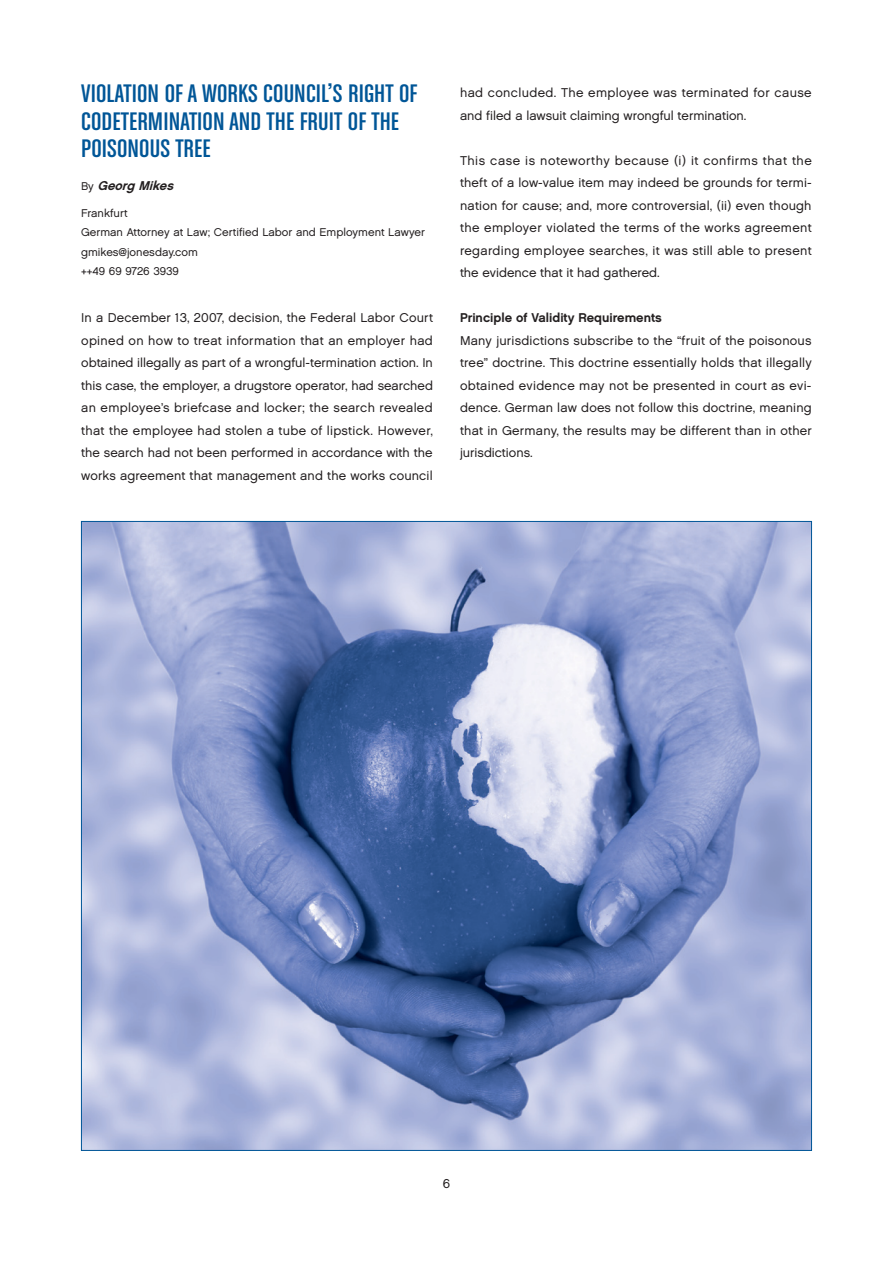
<style>
.page{position:relative;width:893px;height:1263px;background:#fff}
.page>*{position:absolute;margin:0;border:0;box-sizing:border-box;transform-origin:0 0}
.t1{font:27px/27.8px "Chalet Comprime Cologne Sixty";letter-spacing:.005em;color:#005697;scale:1.1 1}
.t2{font:12.75px/22.5px "Chalet London Nineteen Sixty";letter-spacing:.015em;color:#231f20;text-align:justify}
.t3{font:12.75px "Chalet New York Nineteen Sixty";color:#231f20}
.t4{font:italic 12.75px "Chalet New York Nineteen Sixty";color:#231f20}
.t5{font:11.25px/19.5px "Chalet London Nineteen Sixty";color:#231f20}
.s1{font-family:"Chalet London Nineteen Sixty";font-style:normal;font-size:11.25px}
</style>
<div class="page">
<img style="left:83px;top:523px;width:727px;height:626px">
<h1 class="t1" style="left:81px;top:79px;width:307px">VIOLATION OF A WORKS COUNCIL’S RIGHT OF<br>CODETERMINATION AND THE FRUIT OF THE<br>POISONOUS TREE</h1>
<p class="t4" style="left:81px;top:178px;width:98px"><span class="s1">B y</span> Georg M ikes</p>
<p class="t5" style="left:81px;top:203px;width:345px">Frankfurt<br>German Attorney at Law; Certified Labor and Employment Lawyer gmikes@jonesday.com<br>++49 69 9726 3939</p>
<p class="t2" style="left:81px;top:306px;width:353px">I n a December 13, 2007, decision, the Federal Labor Court opined on how to treat information that an employer had obtained illegally as part of a wrongful-termination action. I n this case, the employer, a drugstore operator, had searched an employee’s briefcase and locker; the search revealed that the employee had stolen a tube of lipstick. However, the search had not been performed in accordance with the works agreement that management and the works council</p>
<p class="t2" style="left:460px;top:81px;width:353px">had concluded. The employee was terminated for cause and filed a lawsuit claiming wrongful termination.</p>
<p class="t2" style="left:460px;top:149px;width:353px">This case is noteworthy because (i) it confirms that the theft of a low-value item may indeed be grounds for termi&shy;nation for cause; and, more controversial, (ii) even though the employer violated the terms of the works agreement regarding employee searches, it was still able to present the evidence that it had gathered.</p>
<p class="t3" style="left:460px;top:310px;width:203px">Principle of Validity Requirements</p>
<p class="t2" style="left:460px;top:329px;width:353px">Many jurisdictions subscribe to the “fruit of the poisonous tree” doctrine. This doctrine essentially holds that illegally obtained evidence may not be presented in court as evi&shy;dence. German law does not follow this doctrine, meaning that in Germany, the results may be different than in other jurisdictions.</p>
<p class="t2" style="left:443px;top:1172px;width:9px">6</p>
</div>
